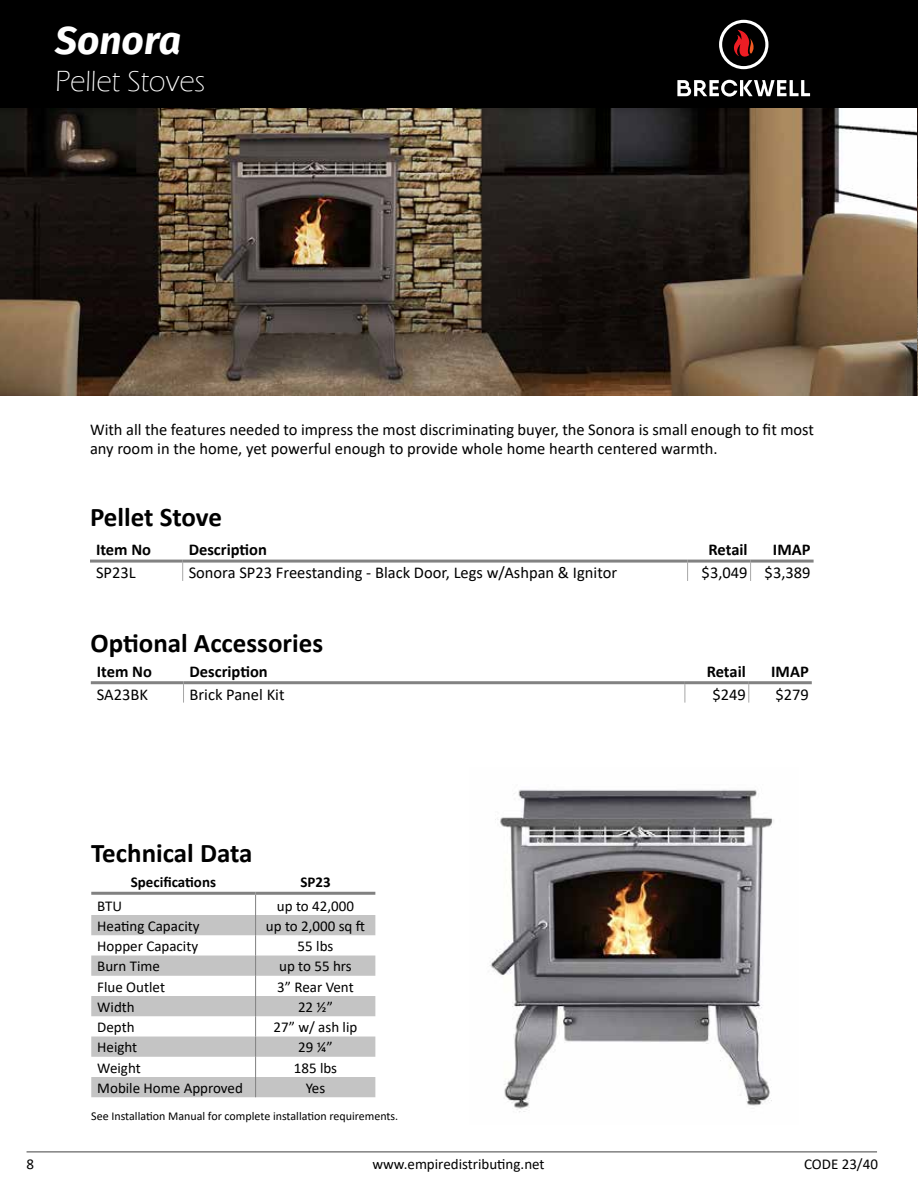
<style>
.page{position:relative;width:918px;height:1188px;background:#fff}
.page>*{position:absolute;margin:0;border:0;box-sizing:border-box;transform-origin:0 0}
.t1{font:italic 700 39px "Fira Sans";color:#fff}
.t2{font:300 30px "Eras ITC";color:#fff}
.t3{font:700 27px "Calibri";color:#000}
.t4{font:16.5px/19.8px "Calibri";color:#000}
.t5{font:700 16.5px "Calibri";color:#000}
.t6{font:15px "Calibri";color:#000}
.t7{font:700 15px "Calibri";color:#000}
.t8{font:12px "Calibri";color:#000}
</style>
<div class="page">
<div style="left:0;top:0;width:918px;height:109px;background:#000"></div>
<hr style="left:27px;top:1151px;width:850px;height:2px;background:#818181">
<svg style="left:719px;top:20px;width:49px;height:49px;background:#4c3333"></svg>
<svg style="left:677px;top:80px;width:60px;height:17px"></svg>
<hr style="left:740px;top:80px;width:3px;height:16px;background:#fff">
<svg style="left:743px;top:80px;width:67px;height:16px"></svg>
<svg style="left:182px;top:563px;width:1px;height:18px"></svg>
<svg style="left:687px;top:563px;width:1px;height:18px"></svg>
<svg style="left:750px;top:563px;width:1px;height:18px"></svg>
<hr style="left:90px;top:560px;width:93px;height:3px;background:#828282">
<hr style="left:183px;top:560px;width:505px;height:3px;background:#828282">
<hr style="left:688px;top:560px;width:63px;height:3px;background:#828282">
<hr style="left:751px;top:560px;width:63px;height:3px;background:#828282">
<svg style="left:91px;top:915px;width:284px;height:182px;fill:#c4c4c4"></svg>
<hr style="left:91px;top:892px;width:165px;height:3px;background:#818181">
<hr style="left:256px;top:892px;width:119px;height:3px;background:#818181">
<svg style="left:255px;top:895px;width:1px;height:202px"></svg>
<svg style="left:183px;top:684px;width:1px;height:19px"></svg>
<svg style="left:685px;top:684px;width:1px;height:19px"></svg>
<svg style="left:748px;top:684px;width:1px;height:19px"></svg>
<hr style="left:91px;top:681px;width:93px;height:3px;background:#828282">
<hr style="left:184px;top:681px;width:501px;height:3px;background:#828282">
<hr style="left:685px;top:681px;width:64px;height:3px;background:#828282">
<hr style="left:749px;top:681px;width:63px;height:3px;background:#828282">
<img style="left:0;top:109px;width:918px;height:286px">
<img style="left:490px;top:789px;width:284px;height:323px">
<h1 class="t1" style="left:55px;top:13px;width:128px">Sonora</h1>
<h2 class="t2" style="left:55px;top:64px;width:152px">Pellet Stoves</h2>
<p class="t4" style="left:90px;top:419px;width:726px">With all the features needed to impress the most discriminating buyer, the Sonora is small enough to fit most any room in the home, yet powerful enough to provide whole home hearth centered warmth.</p>
<h3 class="t3" style="left:90px;top:498px;width:134px">Pellet Stove</h3>
<p class="t5" style="left:96px;top:538px;width:57px">Item No</p>
<p class="t5" style="left:189px;top:538px;width:80px">Description</p>
<p class="t5" style="left:709px;top:538px;width:41px">Retail</p>
<p class="t5" style="left:773px;top:538px;width:39px">IMAP</p>
<p class="t4" style="left:96px;top:562px;width:41px">SP23L</p>
<p class="t4" style="left:189px;top:562px;width:430px">Sonora SP23 Freestanding - Black Door, Legs w/Ashpan &amp; Ignitor</p>
<p class="t4" style="left:702px;top:562px;width:110px">$3,049 $3,389</p>
<h3 class="t3" style="left:90px;top:624px;width:234px">Optional Accessories</h3>
<p class="t5" style="left:97px;top:660px;width:57px">Item No</p>
<p class="t5" style="left:190px;top:660px;width:80px">Description</p>
<p class="t5" style="left:707px;top:660px;width:41px">Retail</p>
<p class="t5" style="left:771px;top:660px;width:39px">IMAP</p>
<p class="t4" style="left:97px;top:684px;width:53px">SA23BK</p>
<p class="t4" style="left:190px;top:684px;width:97px">Brick Panel Kit</p>
<p class="t4" style="left:712px;top:684px;width:35px">$249</p>
<p class="t4" style="left:775px;top:684px;width:35px">$279</p>
<h3 class="t3" style="left:91px;top:834px;width:163px">Technical Data</h3>
<p class="t7" style="left:131px;top:872px;width:87px">Specifications</p>
<p class="t7" style="left:300px;top:872px;width:32px">SP23</p>
<p class="t6" style="left:97px;top:895px;width:26px">BTU</p>
<p class="t6" style="left:277px;top:895px;width:79px">up to 42,000</p>
<p class="t6" style="left:97px;top:915px;width:104px">Heating Capacity</p>
<p class="t6" style="left:266px;top:915px;width:101px">up to 2,000 sq ft</p>
<p class="t6" style="left:97px;top:936px;width:102px">Hopper Capacity</p>
<p class="t6" style="left:298px;top:936px;width:37px">55 lbs</p>
<p class="t6" style="left:97px;top:956px;width:64px">Burn Time</p>
<p class="t6" style="left:279px;top:956px;width:74px">up to 55 hrs</p>
<p class="t6" style="left:97px;top:976px;width:69px">Flue Outlet</p>
<p class="t6" style="left:277px;top:976px;width:78px">3” Rear Vent</p>
<p class="t6" style="left:97px;top:996px;width:39px">Width</p>
<p class="t6" style="left:298px;top:996px;width:36px">22 ½”</p>
<p class="t6" style="left:97px;top:1017px;width:39px">Depth</p>
<p class="t6" style="left:274px;top:1017px;width:85px">27” w/ ash lip</p>
<p class="t6" style="left:97px;top:1037px;width:42px">Height</p>
<p class="t6" style="left:298px;top:1037px;width:36px">29 ¼”</p>
<p class="t6" style="left:97px;top:1057px;width:45px">Weight</p>
<p class="t6" style="left:294px;top:1057px;width:45px">185 lbs</p>
<p class="t6" style="left:97px;top:1077px;width:147px">Mobile Home Approved</p>
<p class="t6" style="left:306px;top:1077px;width:21px">Yes</p>
<p class="t8" style="left:91px;top:1107px;width:309px">See Installation Manual for complete installation requirements.</p>
<p class="t6" style="left:27px;top:1153px;width:9px">8</p>
<p class="t6" style="left:372px;top:1153px;width:174px">www.empiredistributing.net</p>
<p class="t6" style="left:804px;top:1153px;width:75px">CODE 23/40</p>
</div>
